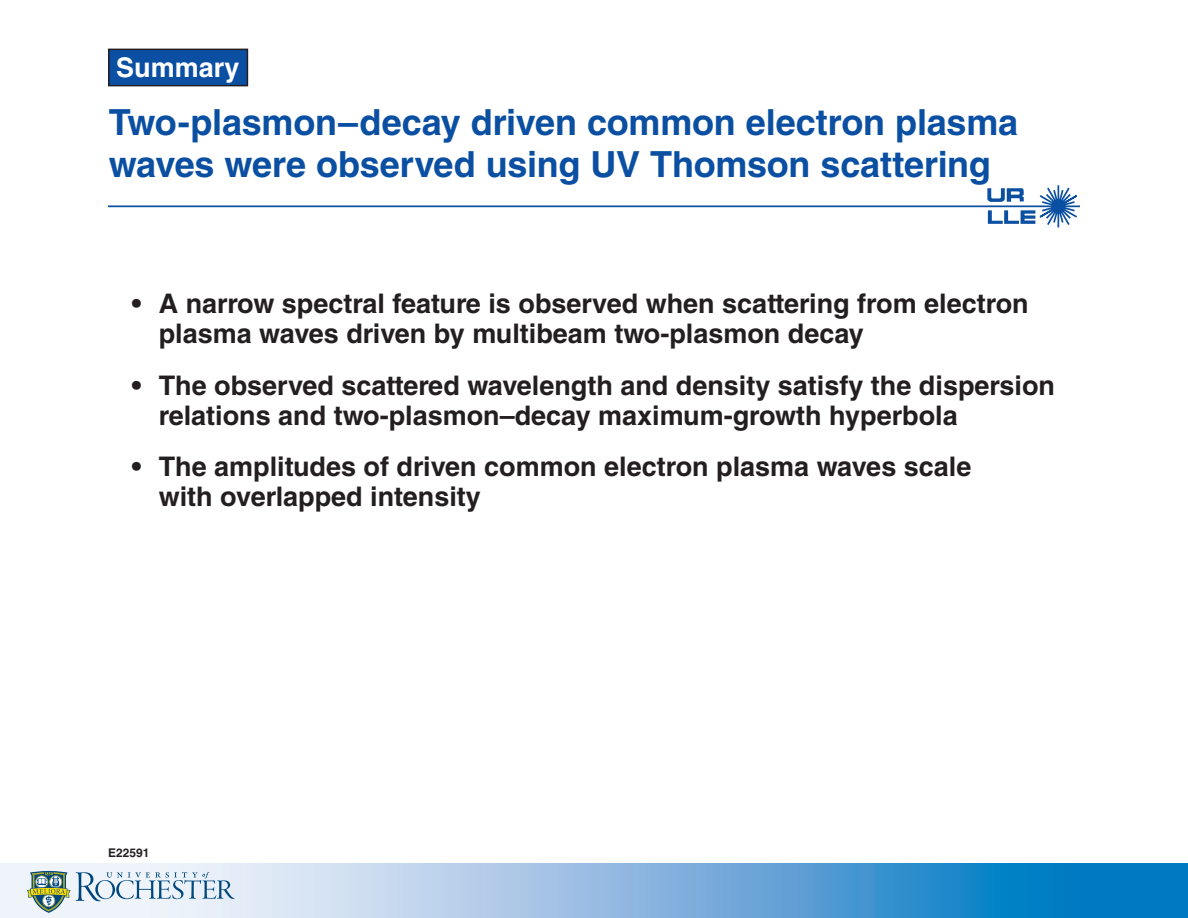
<style>
.page{position:relative;width:1188px;height:918px;background:#fff}
.page>*{position:absolute;margin:0;border:0;box-sizing:border-box;transform-origin:0 0}
.t1{font:700 36px/42px "Helvetica LT Std";letter-spacing:-.005em;color:#0a4fa2}
.t2{font:700 27px/30px "Helvetica LT Std";color:#231f20}
.t3{font:700 27px "Helvetica LT Std";color:#fff}
.t4{font:700 12px "Helvetica LT Std";color:#231f20}
</style>
<div class="page">
<div style="left:109px;top:49px;width:138px;height:37px;background:#0a4fa2"></div>
<div style="left:108px;top:49px;width:140px;height:37px;border:2px solid #231f20"></div>
<svg style="left:0;top:864px;width:1188px;height:54px;background:#77b1dc"></svg>
<svg style="left:27px;top:871px;width:208px;height:42px"></svg>
<svg style="left:987px;top:185px;width:92px;height:43px"></svg>
<hr style="left:108px;top:205px;width:972px;height:2px;background:#0a4fa2">
<p class="t3" style="left:116px;top:51px;width:125px">Summary</p>
<p class="t1" style="left:109px;top:100px;width:911px">Two-plasmon–decay driven common electron plasma waves were observed using UV Thomson scattering</p>
<p class="t2" style="left:159px;top:288px;width:871px;text-indent:-27px">• A narrow spectral feature is observed when scattering from electron plasma waves driven by multibeam two-plasmon decay</p>
<p class="t2" style="left:159px;top:370px;width:898px;text-indent:-27px">• The observed scattered wavelength and density satisfy the dispersion relations and two-plasmon–decay maximum-growth hyperbola</p>
<p class="t2" style="left:159px;top:452px;width:814px;text-indent:-27px">• The amplitudes of driven common electron plasma waves scale with overlapped intensity</p>
<p class="t4" style="left:108px;top:846px;width:43px">E22591</p>
</div>
